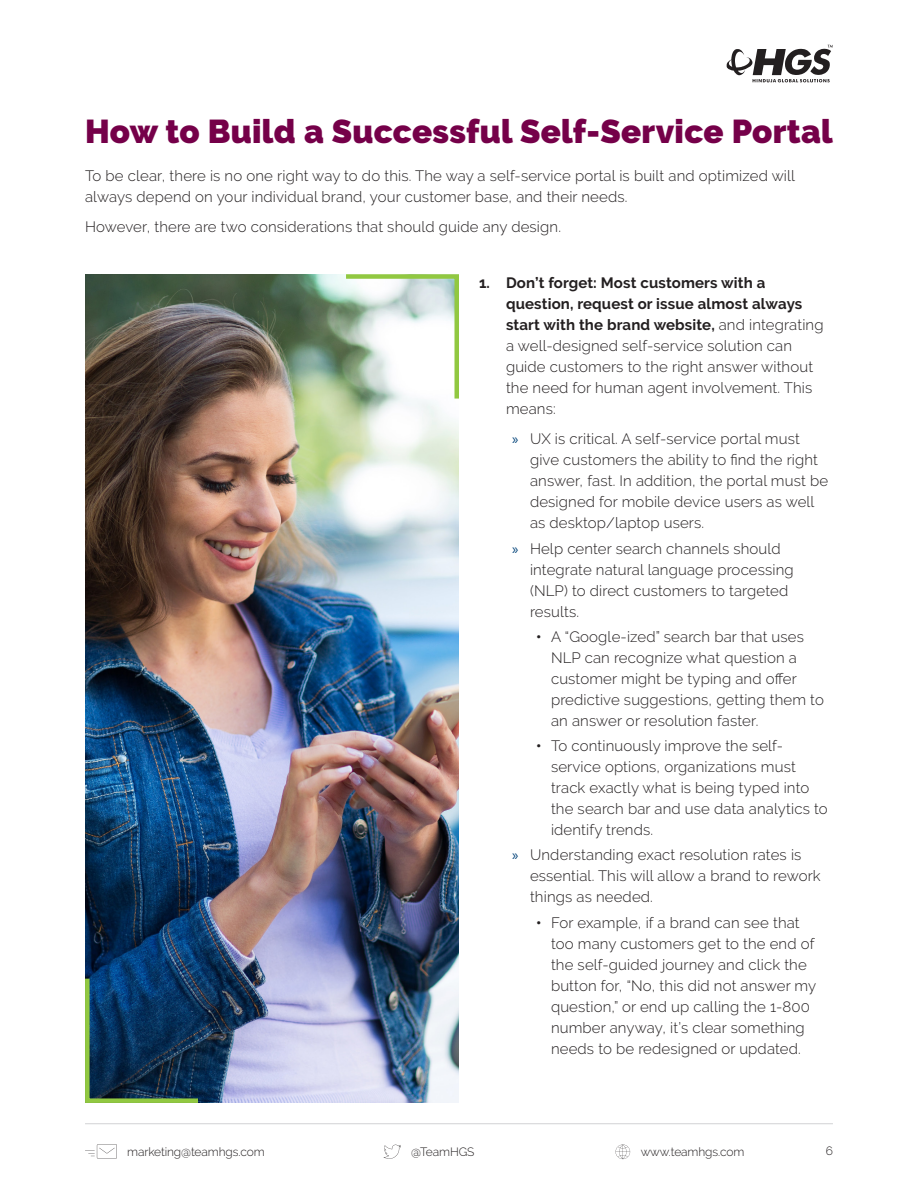
<style>
.page{position:relative;width:918px;height:1188px;background:#fff}
.page>*{position:absolute;margin:0;border:0;box-sizing:border-box;transform-origin:0 0}
.t1{font:900 33px "Raleway";letter-spacing:.01em;color:#750049}
.t2{font:300 15px/21px "Raleway";letter-spacing:.01em;color:#231f20}
.t3{font:300 12px "Raleway";letter-spacing:-.01em;color:#231f20}
.s1{font-weight:700}
.s2{font-family:"Myriad Pro";font-weight:400;color:#004279}
</style>
<div class="page">
<img style="left:85px;top:274px;width:374px;height:829px">
<hr style="left:85px;top:1123px;width:748px;height:1px;background:#d1d2d4">
<svg style="left:616px;top:1145px;width:14px;height:14px"></svg>
<svg style="left:85px;top:1144px;width:32px;height:15px"></svg>
<svg style="left:384px;top:1144px;width:17px;height:15px"></svg>
<svg style="left:727px;top:45px;width:106px;height:37px"></svg>
<svg style="left:342px;top:274px;width:117px;height:129px"></svg>
<svg style="left:85px;top:974px;width:117px;height:129px;background:#143d56"></svg>
<p class="t1" style="left:85px;top:112px;width:749px">How to Build a Successful Self-Service Portal</p>
<p class="t2" style="left:85px;top:165px;width:712px">To be clear, there is no one right way to do this. The way a self-service portal is built and optimized will always depend on your individual brand, your customer base, and their needs.</p>
<p class="t2" style="left:85px;top:216px;width:477px">However, there are two considerations that should guide any design.</p>
<p class="t2" style="left:506px;top:273px;width:319px;text-indent:-27px"><span class="s1">1. Don’t forget: Most customers with a question, request or issue almost always start with the brand website,</span> and integrating a well-designed self-service solution can guide customers to the right answer without the need for human agent involvement. This means:</p>
<p class="t2" style="left:530px;top:429px;width:300px;text-indent:-18px"><span class="s2">»</span> UX is critical. A self-service portal must give customers the ability to find the right answer, fast. In addition, the portal must be designed for mobile device users as well as desktop/laptop users.</p>
<p class="t2" style="left:530px;top:538px;width:265px;text-indent:-18px"><span class="s2">»</span> Help center search channels should integrate natural language processing (NLP) to direct customers to targeted results.</p>
<p class="t2" style="left:551px;top:626px;width:274px;text-indent:-15px"><span class="s1">•</span> A “Google-ized” search bar that uses NLP can recognize what question a customer might be typing and offer predictive suggestions, getting them to an answer or resolution faster.</p>
<p class="t2" style="left:551px;top:735px;width:278px;text-indent:-15px"><span class="s1">•</span> To continuously improve the self&shy;service options, organizations must track exactly what is being typed into the search bar and use data analytics to identify trends.</p>
<p class="t2" style="left:530px;top:845px;width:292px;text-indent:-18px"><span class="s2">»</span> Understanding exact resolution rates is essential. This will allow a brand to rework things as needed.</p>
<p class="t2" style="left:551px;top:912px;width:267px;text-indent:-15px"><span class="s1">•</span> For example, if a brand can see that too many customers get to the end of the self-guided journey and click the button for, “No, this did not answer my question,” or end up calling the 1-800 number anyway, it’s clear something needs to be redesigned or updated.</p>
<p class="t3" style="left:127px;top:1144px;width:139px">marketing@teamhgs.com</p>
<p class="t3" style="left:411px;top:1144px;width:65px">@TeamHGS</p>
<p class="t3" style="left:641px;top:1144px;width:105px">www.teamhgs.com</p>
<p class="t3" style="left:826px;top:1144px;width:9px">6</p>
</div>
